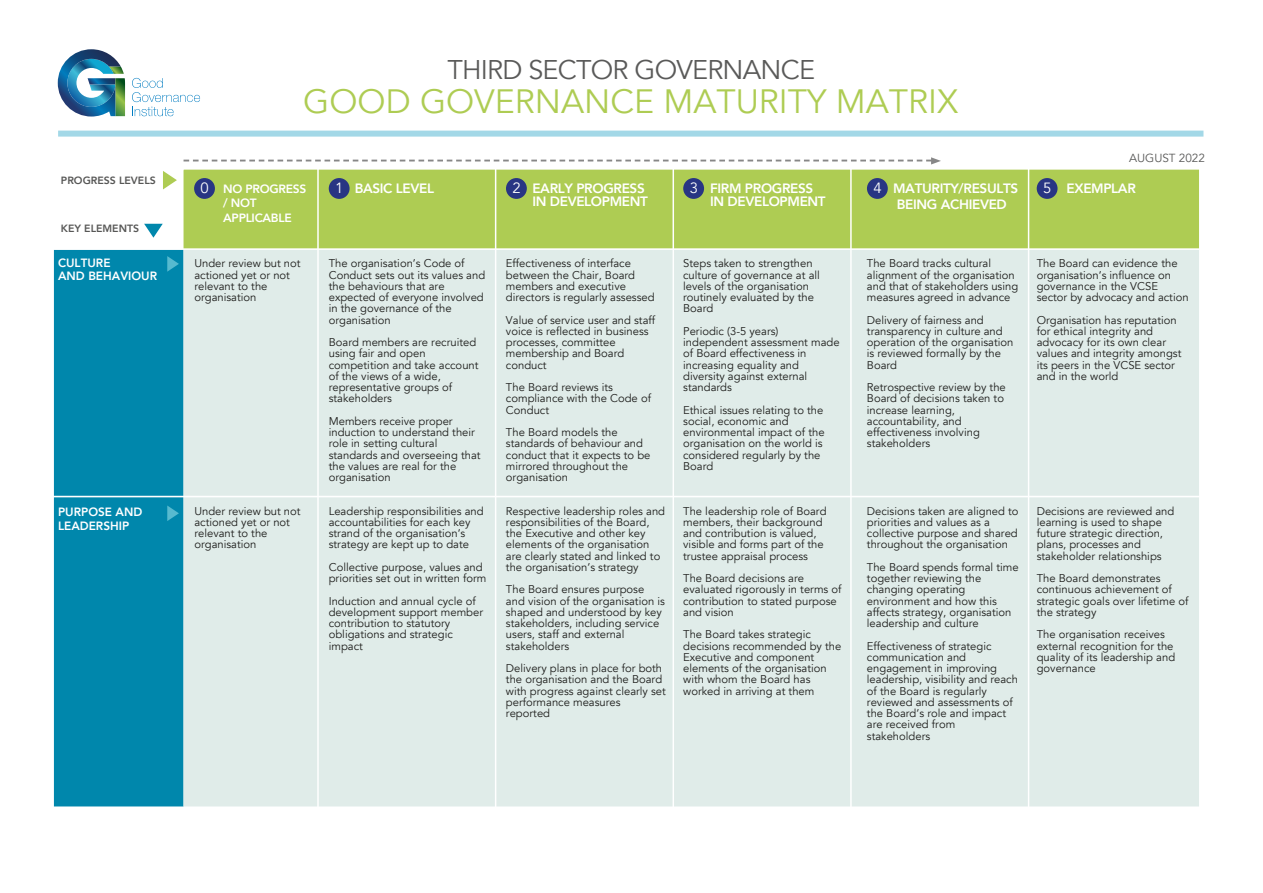
<style>
.page{position:relative;width:1263px;height:893px;background:#fff}
.page>*{position:absolute;margin:0;border:0;box-sizing:border-box;transform-origin:0 0}
.t1{font:33.75px "Avenir";color:#aecc53}
.t2{font:27px "Avenir";letter-spacing:-.03em;color:#5a5a59}
.t3{font:14.85px "Avenir";color:#fff}
.t4{font:800 13.5px/13.5px "Avenir";letter-spacing:-.025em;color:#fff}
.t5{font:800 12px/13.5px "Avenir";color:#fff}
.t6{font:800 12px/14.4px "Avenir";letter-spacing:-.025em;color:#fff}
.t7{font:11.7px "Avenir";color:#575756}
.t8{font:11.25px/11.2px "Avenir";color:#1d1d1b}
.t9{font:800 10.5px "Avenir";color:#575756}
.s1{font-weight:400;font-size:14.85px}
</style>
<div class="page">
<div style="left:184px;top:170px;width:1015px;height:78px;background:#aecc53"></div>
<div style="left:54px;top:250px;width:130px;height:556px;background:#0087ac"></div>
<div style="left:184px;top:250px;width:1015px;height:556px;background:#e0ece9"></div>
<hr style="left:495px;top:166px;width:1px;height:679px;background:#fff">
<hr style="left:317px;top:166px;width:2px;height:679px;background:#fff">
<hr style="left:672px;top:166px;width:2px;height:679px;background:#fff">
<hr style="left:850px;top:166px;width:2px;height:679px;background:#fff">
<hr style="left:1028px;top:159px;width:1px;height:698px;background:#fff">
<div style="left:194px;top:178px;width:21px;height:21px;background:#283583;border-radius:50%"></div>
<div style="left:329px;top:178px;width:21px;height:21px;background:#283583;border-radius:50%"></div>
<div style="left:506px;top:178px;width:21px;height:21px;background:#283583;border-radius:50%"></div>
<div style="left:683px;top:178px;width:21px;height:21px;background:#283583;border-radius:50%"></div>
<div style="left:867px;top:178px;width:21px;height:21px;background:#283583;border-radius:50%"></div>
<div style="left:1037px;top:178px;width:20px;height:21px;background:#283583;border-radius:50%"></div>
<svg style="left:163px;top:171px;width:14px;height:18px"></svg>
<svg style="left:144px;top:224px;width:19px;height:14px"></svg>
<svg style="left:184px;top:157px;width:757px;height:8px"></svg>
<div style="left:58px;top:131px;width:1145px;height:6px;background:#a3d8e7"></div>
<svg style="left:167px;top:256px;width:12px;height:16px"></svg>
<hr style="left:46px;top:496px;width:1155px;height:1px;background:#fff">
<svg style="left:167px;top:505px;width:12px;height:16px"></svg>
<svg style="left:132px;top:78px;width:68px;height:38px"></svg>
<svg style="left:58px;top:49px;width:67px;height:68px"></svg>
<p class="t9" style="left:61px;top:172px;width:96px">PROGRESS LEVELS</p>
<p class="t9" style="left:61px;top:220px;width:80px">KEY ELEMENTS</p>
<p class="t5" style="left:58px;top:256px;width:101px">CULTURE<br>AND BEHAVIOUR</p>
<p class="t5" style="left:58px;top:505px;width:86px">PURPOSE AND<br>LEADERSHIP</p>
<h2 class="t2" style="left:447px;top:54px;width:369px">THIRD SECTOR GOVERNANCE</h2>
<h1 class="t1" style="left:303px;top:81px;width:656px">GOOD GOVERNANCE MATURITY MATRIX</h1>
<p class="t7" style="left:1129px;top:151px;width:77px">AUGUST 2022</p>
<h3 class="t3" style="left:201px;top:179px;width:10px">0</h3>
<p class="t4" style="left:335px;top:181px;width:100px"><span class="s1">1</span> BASIC LEVEL</p>
<p class="t4" style="left:532px;top:181px;width:117px">EARLY PROGRESS<br>IN DEVELOPMENT</p>
<h3 class="t3" style="left:512px;top:179px;width:10px">2</h3>
<p class="t4" style="left:710px;top:181px;width:117px">FIRM PROGRESS<br>IN DEVELOPMENT</p>
<h3 class="t3" style="left:690px;top:179px;width:10px">3</h3>
<p class="t4" style="left:893px;top:180px;width:127px;line-height:16.2px">MATURITY/RESULTS<br>BEING ACHIEVED</p>
<h3 class="t3" style="left:873px;top:179px;width:10px">4</h3>
<p class="t4" style="left:1043px;top:181px;width:94px"><span class="s1">5</span> EXEMPLAR</p>
<p class="t6" style="left:223px;top:182px;width:84px">NO PROGRESS / NOT<br>APPLICABLE</p>
<p class="t8" style="left:194px;top:258px;width:108px">Under review but not actioned yet or not relevant to the organisation</p>
<p class="t8" style="left:329px;top:258px;width:158px">The organisation’s Code of<br>Conduct sets out its values and the behaviours that are expected of everyone involved in the governance of the organisation</p>
<p class="t8" style="left:329px;top:337px;width:151px">Board members are recruited using fair and open competition and take account of the views of a wide, representative groups of stakeholders</p>
<p class="t8" style="left:329px;top:415px;width:153px">Members receive proper induction to understand their role in setting cultural standards and overseeing that the values are real for the organisation</p>
<p class="t8" style="left:194px;top:505px;width:108px">Under review but not actioned yet or not relevant to the organisation</p>
<p class="t8" style="left:329px;top:505px;width:156px">Leadership responsibilities and accountabilities for each key strand of the organisation’s strategy are kept up to date</p>
<p class="t8" style="left:329px;top:562px;width:159px">Collective purpose, values and priorities set out in written form</p>
<p class="t8" style="left:329px;top:595px;width:156px">Induction and annual cycle of development support member contribution to statutory obligations and strategic impact</p>
<p class="t8" style="left:506px;top:258px;width:150px">Effectiveness of interface between the Chair, Board members and executive directors is regularly assessed</p>
<p class="t8" style="left:506px;top:314px;width:151px">Value of service user and staff voice is reflected in business processes, committee membership and Board conduct</p>
<p class="t8" style="left:506px;top:382px;width:147px">The Board reviews its compliance with the Code of<br>Conduct</p>
<p class="t8" style="left:506px;top:427px;width:146px">The Board models the standards of behaviour and conduct that it expects to be mirrored throughout the organisation</p>
<p class="t8" style="left:506px;top:505px;width:161px">Respective leadership roles and responsibilities of the Board, the Executive and other key elements of the organisation are clearly stated and linked to the organisation’s strategy</p>
<p class="t8" style="left:506px;top:584px;width:160px">The Board ensures purpose and vision of the organisation is shaped and understood by key stakeholders, including service users, staff and external stakeholders</p>
<p class="t8" style="left:506px;top:663px;width:161px">Delivery plans in place for both the organisation and the Board with progress against clearly set performance measures reported</p>
<p class="t8" style="left:683px;top:258px;width:138px">Steps taken to strengthen culture of governance at all levels of the organisation routinely evaluated by the<br>Board</p>
<p class="t8" style="left:683px;top:325px;width:158px">Periodic (3-5 years) independent assessment made of Board effectiveness in increasing equality and diversity against external standards</p>
<p class="t8" style="left:683px;top:404px;width:143px">Ethical issues relating to the social, economic and environmental impact of the organisation on the world is considered regularly by the<br>Board</p>
<p class="t8" style="left:683px;top:505px;width:145px">The leadership role of Board members, their background and contribution is valued, visible and forms part of the trustee appraisal process</p>
<p class="t8" style="left:683px;top:573px;width:160px">The Board decisions are evaluated rigorously in terms of contribution to stated purpose and vision</p>
<p class="t8" style="left:683px;top:629px;width:160px">The Board takes strategic decisions recommended by the<br>Executive and component elements of the organisation with whom the Board has worked in arriving at them</p>
<p class="t8" style="left:867px;top:258px;width:153px">The Board tracks cultural alignment of the organisation and that of stakeholders using measures agreed in advance</p>
<p class="t8" style="left:867px;top:314px;width:148px">Delivery of fairness and transparency in culture and operation of the organisation is reviewed formally by the<br>Board</p>
<p class="t8" style="left:867px;top:382px;width:140px">Retrospective review by the<br>Board of decisions taken to increase learning, accountability, and effectiveness involving stakeholders</p>
<p class="t8" style="left:1037px;top:258px;width:153px">The Board can evidence the organisation’s influence on governance in the VCSE sector by advocacy and action</p>
<p class="t8" style="left:1037px;top:314px;width:146px">Organisation has reputation for ethical integrity and advocacy for its own clear values and integrity amongst its peers in the VCSE sector and in the world</p>
<p class="t8" style="left:867px;top:505px;width:153px">Decisions taken are aligned to priorities and values as a collective purpose and shared throughout the organisation</p>
<p class="t8" style="left:867px;top:562px;width:153px">The Board spends formal time together reviewing the changing operating environment and how this affects strategy, organisation leadership and culture</p>
<p class="t8" style="left:867px;top:640px;width:153px">Effectiveness of strategic communication and engagement in improving leadership, visibility and reach of the Board is regularly reviewed and assessments of the Board’s role and impact are received from stakeholders</p>
<p class="t8" style="left:1037px;top:505px;width:139px">Decisions are reviewed and learning is used to shape future strategic direction, plans, processes and stakeholder relationships</p>
<p class="t8" style="left:1037px;top:573px;width:153px">The Board demonstrates continuous achievement of strategic goals over lifetime of the strategy</p>
<p class="t8" style="left:1037px;top:629px;width:140px">The organisation receives external recognition for the quality of its leadership and governance</p>
</div>
